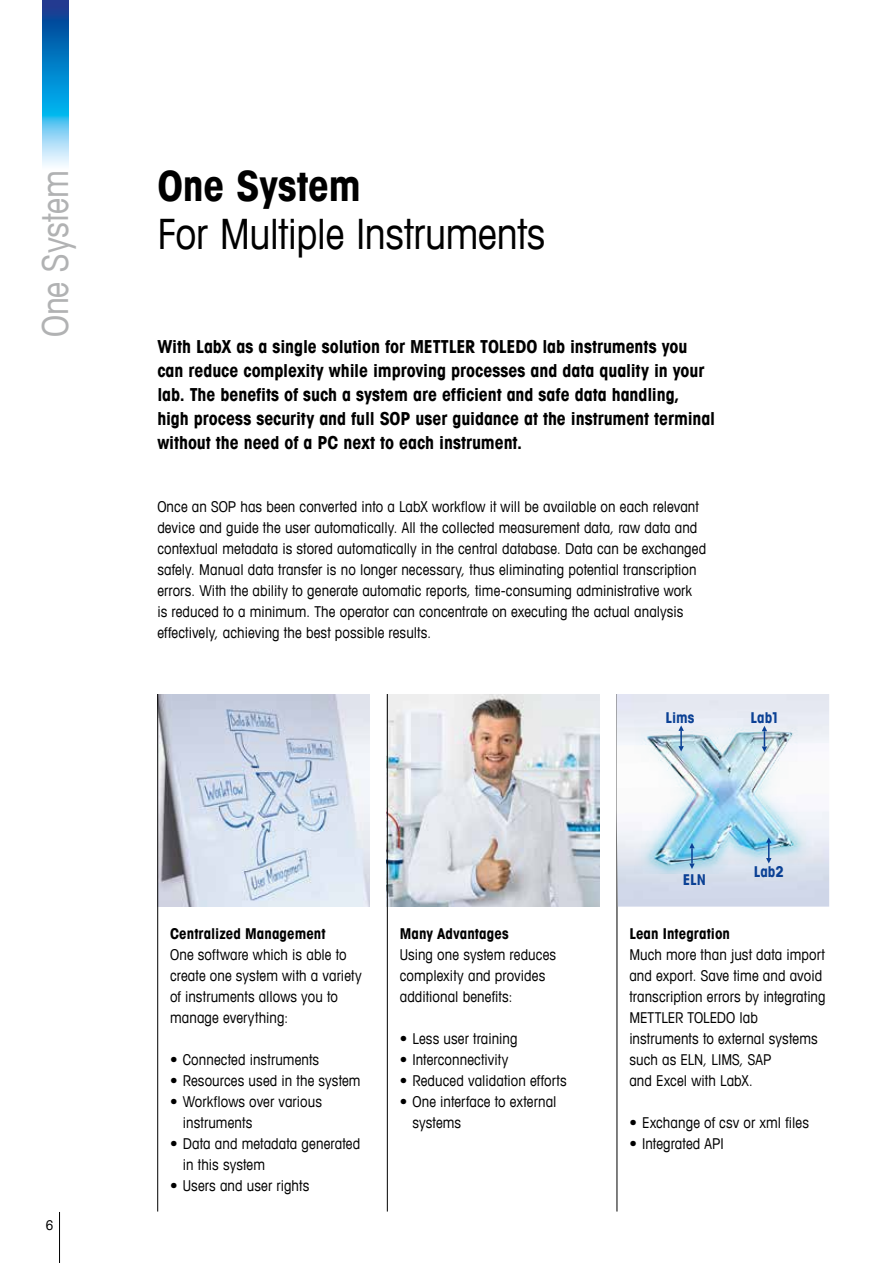
<style>
.page{position:relative;width:893px;height:1263px;background:#fff}
.page>*{position:absolute;margin:0;border:0;box-sizing:border-box;transform-origin:0 0}
.t1{font:condensed 42px "Avant Garde Com";letter-spacing:-.01em;color:#000}
.t2{font:700 condensed 42px "Avant Garde Com";letter-spacing:-.005em;color:#000}
.t3{font:condensed 36px "Avant Garde Com";letter-spacing:-.005em;color:#b1b2b3}
.t4{font:700 condensed 18px/24px "Avant Garde Com";letter-spacing:-.005em;color:#000}
.t5{font:condensed 15px/21px "Avant Garde Com";letter-spacing:.005em;color:#000}
.t6{font:700 condensed 15px "Avant Garde Com";letter-spacing:.005em;color:#000}
.t7{font:700 condensed 15px "Avant Garde Com";letter-spacing:-.005em;color:#0b4195}
.t8{font:condensed 13.5px "Avant Garde Com";color:#000}
</style>
<div class="page">
<hr style="left:59px;top:1212px;width:1px;height:51px;background:#000">
<img style="left:43px;top:0;width:25px;height:166px">
<hr style="left:617px;top:694px;width:1px;height:517px;background:#000">
<img style="left:388px;top:694px;width:212px;height:213px">
<hr style="left:387px;top:694px;width:1px;height:517px;background:#000">
<img style="left:158px;top:694px;width:212px;height:213px">
<hr style="left:157px;top:694px;width:1px;height:517px;background:#000">
<img style="left:617px;top:694px;width:212px;height:213px">
<img style="left:634px;top:704px;width:179px;height:169px">
<svg style="left:678px;top:725px;width:6px;height:26px"></svg>
<svg style="left:689px;top:843px;width:6px;height:26px"></svg>
<svg style="left:762px;top:726px;width:5px;height:26px"></svg>
<svg style="left:766px;top:837px;width:5px;height:26px"></svg>
<h2 class="t3" style="left:33px;top:337px;width:169px;rotate:-90deg">One System</h2>
<p class="t8" style="left:46px;top:1217px;width:9px">6</p>
<h1 class="t2" style="left:157px;top:158px;width:205px">One System</h1>
<h1 class="t1" style="left:157px;top:207px;width:390px">For Multiple Instruments</h1>
<p class="t4" style="left:157px;top:334px;width:559px">With LabX as a single solution for METTLER TOLEDO lab instruments you can reduce complexity while improving processes and data quality in your lab. The benefits of such a system are efficient and safe data handling, high process security and full SOP user guidance at the instrument terminal without the need of a PC next to each instrument.</p>
<p class="t5" style="left:157px;top:496px;width:550px">Once an SOP has been converted into a LabX workflow it will be available on each relevant device and guide the user automatically. All the collected measurement data, raw data and contextual metadata is stored automatically in the central database. Data can be exchanged safely. Manual data transfer is no longer necessary, thus eliminating potential transcription errors. With the ability to generate automatic reports, time-consuming administrative work<br>is reduced to a minimum. The operator can concentrate on executing the actual analysis effectively, achieving the best possible results.</p>
<p class="t7" style="left:665px;top:707px;width:31px">Lims</p>
<p class="t7" style="left:750px;top:707px;width:31px">Lab1</p>
<p class="t7" style="left:683px;top:870px;width:25px">ELN</p>
<p class="t7" style="left:754px;top:862px;width:31px">Lab2</p>
<p class="t6" style="left:170px;top:924px;width:157px">Centralized Management</p>
<p class="t5" style="left:170px;top:943px;width:193px">One software which is able to create one system with a variety of instruments allows you to manage everything:</p>
<p class="t5" style="left:170px;top:1048px;width:151px">• Connected instruments</p>
<p class="t5" style="left:170px;top:1069px;width:192px">• Resources used in the system</p>
<p class="t5" style="left:183px;top:1090px;width:141px;text-indent:-13px">• Workflows over various instruments</p>
<p class="t5" style="left:183px;top:1132px;width:179px;text-indent:-13px">• Data and metadata generated in this system</p>
<p class="t5" style="left:170px;top:1174px;width:141px">• Users and user rights</p>
<p class="t6" style="left:400px;top:924px;width:111px">Many Advantages</p>
<p class="t5" style="left:400px;top:943px;width:158px">Using one system reduces complexity and provides additional benefits:</p>
<p class="t5" style="left:400px;top:1027px;width:119px">• Less user training</p>
<p class="t5" style="left:400px;top:1048px;width:110px">• Interconnectivity</p>
<p class="t5" style="left:400px;top:1069px;width:169px">• Reduced validation efforts</p>
<p class="t5" style="left:412px;top:1090px;width:146px;text-indent:-13px">• One interface to external systems</p>
<p class="t6" style="left:629px;top:924px;width:102px">Lean Integration</p>
<p class="t5" style="left:629px;top:943px;width:198px">Much more than just data import and export. Save time and avoid transcription errors by integrating<br>METTLER TOLEDO lab instruments to external systems such as ELN, LIMS, SAP<br>and Excel with LabX.</p>
<p class="t5" style="left:629px;top:1111px;width:181px">• Exchange of csv or xml files</p>
<p class="t5" style="left:629px;top:1132px;width:96px">• Integrated API</p>
</div>
